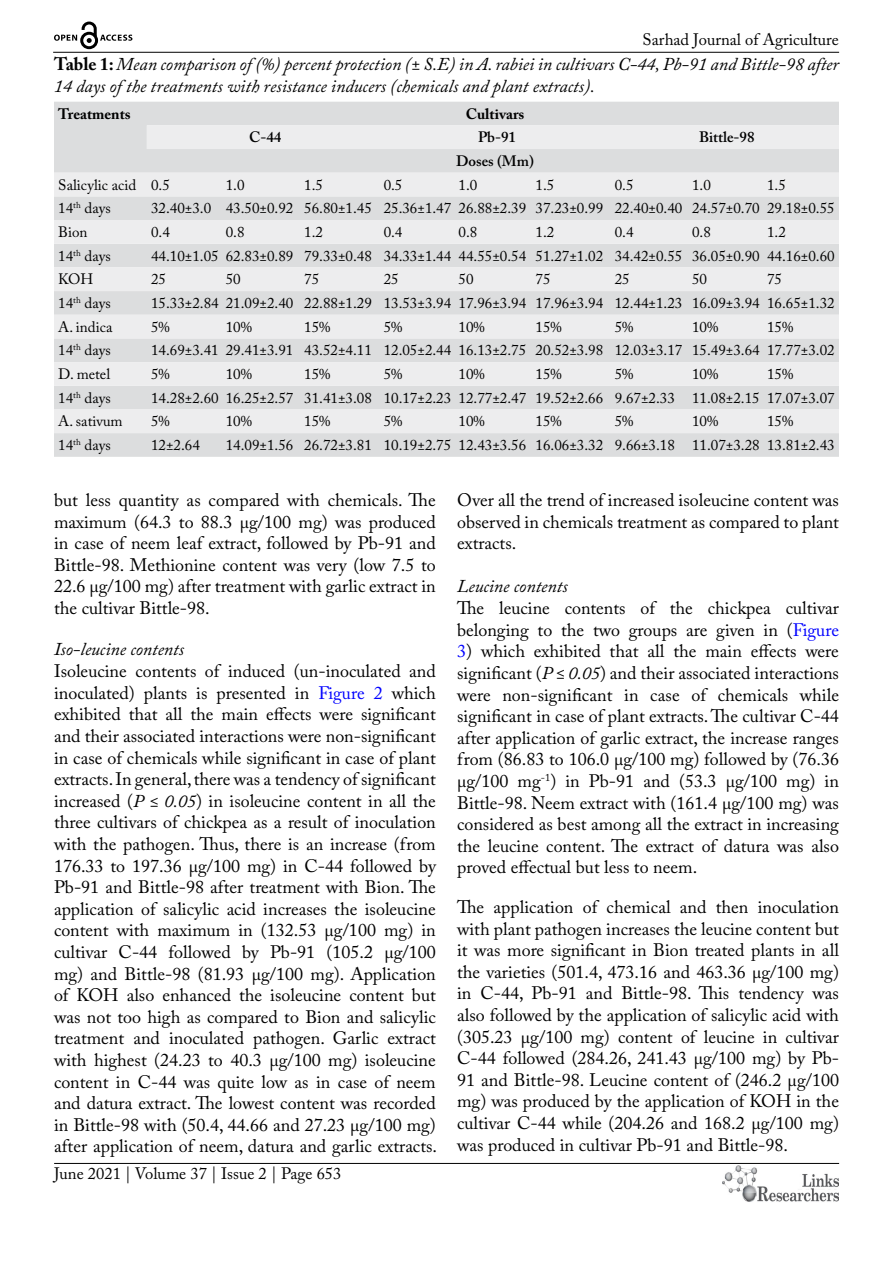
<style>
.page{position:relative;width:893px;height:1263px;background:#fff}
.page>*{position:absolute;margin:0;border:0;box-sizing:border-box;transform-origin:0 0}
.t1{font:18px/21.6px "Adobe Caslon Pro";color:#000;text-align:justify}
.t2{font:italic 18px/21.6px "Adobe Caslon Pro";color:#000}
.t3{font:16.5px "Adobe Caslon Pro";color:#000}
.t4{font:15px "Adobe Caslon Pro";color:#000}
.t5{font:600 15px "Adobe Caslon Pro";color:#000}
.t6{font:700 15px "Adobe Caslon Pro";color:#000}
.s1{font-weight:700;font-style:normal}
.s2{color:#00f}
.s3{font-style:italic}
</style>
<div class="page">
<hr style="left:53px;top:52px;width:786px;height:1px;background:#000">
<hr style="left:54px;top:1163px;width:785px;height:1px;background:#000">
<img style="left:722px;top:1166px;width:117px;height:36px">
<svg style="left:54px;top:22px;width:78px;height:27px"></svg>
<div style="left:54px;top:102px;width:785px;height:355px;background:#dcddde"></div>
<svg style="left:54px;top:125px;width:785px;height:308px;background:#e5e5e6"></svg>
<p class="t3" style="left:643px;top:30px;width:198px">Sarhad Journal of Agriculture</p>
<p class="t2" style="left:54px;top:53px;width:786px"><span class="s1">Table 1:</span> Mean comparison of (%) percent protection (± S.E) in A. rabiei in cultivars C-44, Pb-91 and Bittle-98 after<br>14 days of the treatments with resistance inducers (chemicals and plant extracts).</p>
<p class="t6" style="left:58px;top:105px;width:74px">Treatments</p>
<p class="t6" style="left:466px;top:105px;width:60px">Cultivars</p>
<p class="t5" style="left:249px;top:128px;width:34px">C-44</p>
<p class="t5" style="left:478px;top:128px;width:40px">Pb-91</p>
<p class="t5" style="left:699px;top:128px;width:57px">Bittle-98</p>
<p class="t5" style="left:456px;top:152px;width:79px">Doses (Mm)</p>
<p class="t4" style="left:58px;top:176px;width:113px">Salicylic acid 0.5</p>
<p class="t4" style="left:226px;top:176px;width:20px">1.0</p>
<p class="t4" style="left:304px;top:176px;width:20px">1.5</p>
<p class="t4" style="left:384px;top:176px;width:20px">0.5</p>
<p class="t4" style="left:459px;top:176px;width:20px">1.0</p>
<p class="t4" style="left:536px;top:176px;width:20px">1.5</p>
<p class="t4" style="left:615px;top:176px;width:20px">0.5</p>
<p class="t4" style="left:692px;top:176px;width:20px">1.0</p>
<p class="t4" style="left:767px;top:176px;width:20px">1.5</p>
<p class="t4" style="left:58px;top:199px;width:54px">14<sup>th</sup> days</p>
<p class="t4" style="left:151px;top:199px;width:685px">32.40±3.0 43.50±0.92 56.80±1.45 25.36±1.47 26.88±2.39 37.23±0.99 22.40±0.40 24.57±0.70 29.18±0.55</p>
<p class="t4" style="left:58px;top:223px;width:31px">Bion</p>
<p class="t4" style="left:151px;top:223px;width:20px">0.4</p>
<p class="t4" style="left:226px;top:223px;width:20px">0.8</p>
<p class="t4" style="left:304px;top:223px;width:20px">1.2</p>
<p class="t4" style="left:384px;top:223px;width:20px">0.4</p>
<p class="t4" style="left:459px;top:223px;width:20px">0.8</p>
<p class="t4" style="left:536px;top:223px;width:20px">1.2</p>
<p class="t4" style="left:615px;top:223px;width:20px">0.4</p>
<p class="t4" style="left:692px;top:223px;width:20px">0.8</p>
<p class="t4" style="left:767px;top:223px;width:20px">1.2</p>
<p class="t4" style="left:58px;top:247px;width:54px">14<sup>th</sup> days</p>
<p class="t4" style="left:151px;top:247px;width:685px">44.10±1.05 62.83±0.89 79.33±0.48 34.33±1.44 44.55±0.54 51.27±1.02 34.42±0.55 36.05±0.90 44.16±0.60</p>
<p class="t4" style="left:58px;top:270px;width:37px">KOH</p>
<p class="t4" style="left:151px;top:270px;width:16px">25</p>
<p class="t4" style="left:226px;top:270px;width:16px">50</p>
<p class="t4" style="left:304px;top:270px;width:16px">75</p>
<p class="t4" style="left:384px;top:270px;width:16px">25</p>
<p class="t4" style="left:459px;top:270px;width:16px">50</p>
<p class="t4" style="left:536px;top:270px;width:16px">75</p>
<p class="t4" style="left:615px;top:270px;width:16px">25</p>
<p class="t4" style="left:692px;top:270px;width:16px">50</p>
<p class="t4" style="left:767px;top:270px;width:16px">75</p>
<p class="t4" style="left:58px;top:294px;width:54px">14<sup>th</sup> days</p>
<p class="t4" style="left:151px;top:294px;width:685px">15.33±2.84 21.09±2.40 22.88±1.29 13.53±3.94 17.96±3.94 17.96±3.94 12.44±1.23 16.09±3.94 16.65±1.32</p>
<p class="t4" style="left:58px;top:318px;width:56px">A. indica</p>
<p class="t4" style="left:151px;top:318px;width:20px">5%</p>
<p class="t4" style="left:226px;top:318px;width:28px">10%</p>
<p class="t4" style="left:304px;top:318px;width:28px">15%</p>
<p class="t4" style="left:384px;top:318px;width:20px">5%</p>
<p class="t4" style="left:459px;top:318px;width:28px">10%</p>
<p class="t4" style="left:536px;top:318px;width:28px">15%</p>
<p class="t4" style="left:615px;top:318px;width:20px">5%</p>
<p class="t4" style="left:692px;top:318px;width:28px">10%</p>
<p class="t4" style="left:767px;top:318px;width:28px">15%</p>
<p class="t4" style="left:58px;top:341px;width:54px">14<sup>th</sup> days</p>
<p class="t4" style="left:151px;top:341px;width:685px">14.69±3.41 29.41±3.91 43.52±4.11 12.05±2.44 16.13±2.75 20.52±3.98 12.03±3.17 15.49±3.64 17.77±3.02</p>
<p class="t4" style="left:58px;top:365px;width:53px">D. metel</p>
<p class="t4" style="left:151px;top:365px;width:20px">5%</p>
<p class="t4" style="left:226px;top:365px;width:28px">10%</p>
<p class="t4" style="left:304px;top:365px;width:28px">15%</p>
<p class="t4" style="left:384px;top:365px;width:20px">5%</p>
<p class="t4" style="left:459px;top:365px;width:28px">10%</p>
<p class="t4" style="left:536px;top:365px;width:28px">15%</p>
<p class="t4" style="left:615px;top:365px;width:20px">5%</p>
<p class="t4" style="left:692px;top:365px;width:28px">10%</p>
<p class="t4" style="left:767px;top:365px;width:28px">15%</p>
<p class="t4" style="left:58px;top:389px;width:54px">14<sup>th</sup> days</p>
<p class="t4" style="left:151px;top:389px;width:685px">14.28±2.60 16.25±2.57 31.41±3.08 10.17±2.23 12.77±2.47 19.52±2.66 9.67±2.33 11.08±2.15 17.07±3.07</p>
<p class="t4" style="left:58px;top:412px;width:66px">A. sativum</p>
<p class="t4" style="left:151px;top:412px;width:20px">5%</p>
<p class="t4" style="left:226px;top:412px;width:28px">10%</p>
<p class="t4" style="left:304px;top:412px;width:28px">15%</p>
<p class="t4" style="left:384px;top:412px;width:20px">5%</p>
<p class="t4" style="left:459px;top:412px;width:28px">10%</p>
<p class="t4" style="left:536px;top:412px;width:28px">15%</p>
<p class="t4" style="left:615px;top:412px;width:20px">5%</p>
<p class="t4" style="left:692px;top:412px;width:28px">10%</p>
<p class="t4" style="left:767px;top:412px;width:28px">15%</p>
<p class="t4" style="left:58px;top:436px;width:54px">14<sup>th</sup> days</p>
<p class="t4" style="left:151px;top:436px;width:50px">12±2.64</p>
<p class="t4" style="left:226px;top:436px;width:610px">14.09±1.56 26.72±3.81 10.19±2.75 12.43±3.56 16.06±3.32 9.66±3.18 11.07±3.28 13.81±2.43</p>
<p class="t1" style="left:54px;top:489px;width:383px">but less quantity as compared with chemicals. The maximum (64.3 to 88.3 µg/100 mg) was produced in case of neem leaf extract, followed by Pb-91 and Bittle-98. Methionine content was very (low 7.5 to 22.6 µg/100 mg) after treatment with garlic extract in the cultivar Bittle-98.</p>
<p class="t2" style="left:54px;top:638px;width:132px">Iso-leucine contents</p>
<p class="t1" style="left:54px;top:660px;width:385px">Isoleucine contents of induced (un-inoculated and inoculated) plants is presented in <span class="s2">Figure 2</span> which exhibited that all the main effects were significant and their associated interactions were non-significant in case of chemicals while significant in case of plant extracts. In general, there was a tendency of significant increased (<span class="s3">P ≤ 0.05</span>) in isoleucine content in all the three cultivars of chickpea as a result of inoculation with the pathogen. Thus, there is an increase (from 176.33 to 197.36 µg/100 mg) in C-44 followed by Pb-91 and Bittle-98 after treatment with Bion. The application of salicylic acid increases the isoleucine content with maximum in (132.53 µg/100 mg) in cultivar C-44 followed by Pb-91 (105.2 µg/100 mg) and Bittle-98 (81.93 µg/100 mg). Application of KOH also enhanced the isoleucine content but was not too high as compared to Bion and salicylic treatment and inoculated pathogen. Garlic extract with highest (24.23 to 40.3 µg/100 mg) isoleucine content in C-44 was quite low as in case of neem and datura extract. The lowest content was recorded in Bittle-98 with (50.4, 44.66 and 27.23 µg/100 mg) after application of neem, datura and garlic extracts.</p>
<p class="t1" style="left:457px;top:489px;width:383px">Over all the trend of increased isoleucine content was observed in chemicals treatment as compared to plant extracts.</p>
<p class="t2" style="left:457px;top:575px;width:112px">Leucine contents</p>
<p class="t1" style="left:457px;top:597px;width:383px">The leucine contents of the chickpea cultivar belonging to the two groups are given in (<span class="s2">Figure</span></p>
<p class="t1" style="left:457px;top:640px;width:383px"><span class="s2">3</span>) which exhibited that all the main effects were significant (<span class="s3">P ≤ 0.05</span>) and their associated interactions were non-significant in case of chemicals while significant in case of plant extracts. The cultivar C-44 after application of garlic extract, the increase ranges from (86.83 to 106.0 µg/100 mg) followed by (76.36 µg/100 mg<sup>-1</sup>) in Pb-91 and (53.3 µg/100 mg) in Bittle-98. Neem extract with (161.4 µg/100 mg) was considered as best among all the extract in increasing the leucine content. The extract of datura was also proved effectual but less to neem.</p>
<p class="t1" style="left:457px;top:896px;width:383px">The application of chemical and then inoculation with plant pathogen increases the leucine content but it was more significant in Bion treated plants in all the varieties (501.4, 473.16 and 463.36 µg/100 mg) in C-44, Pb-91 and Bittle-98. This tendency was also followed by the application of salicylic acid with (305.23 µg/100 mg) content of leucine in cultivar C-44 followed (284.26, 241.43 µg/100 mg) by Pb-91 and Bittle-98. Leucine content of (246.2 µg/100 mg) was produced by the application of KOH in the cultivar C-44 while (204.26 and 168.2 µg/100 mg) was produced in cultivar Pb-91 and Bittle-98.</p>
<p class="t3" style="left:54px;top:1164px;width:289px">June 2021 | Volume 37 | Issue 2 | Page 653</p>
</div>
